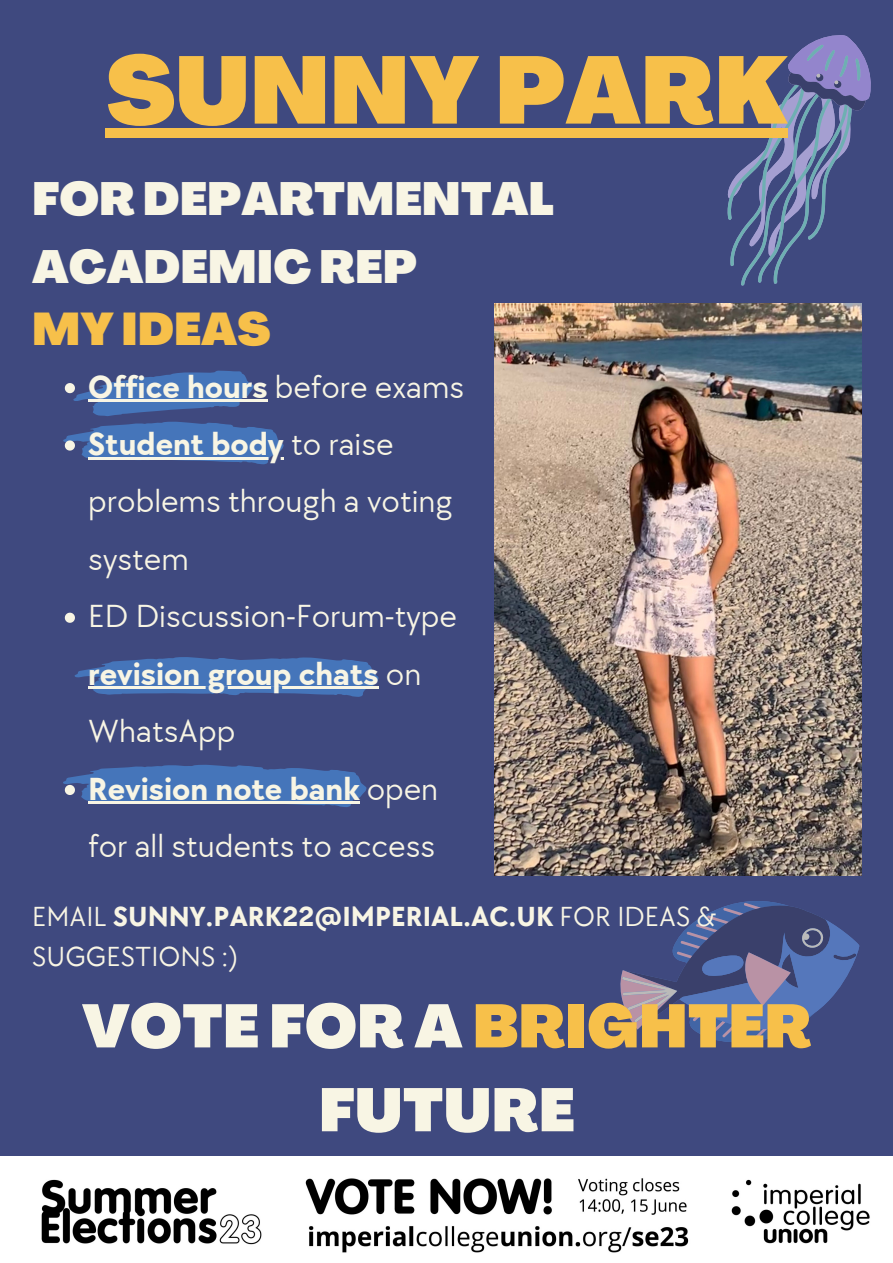
<style>
.page{position:relative;width:893px;height:1263px;background:#3f497f}
.page>*{position:absolute;margin:0;border:0;box-sizing:border-box;transform-origin:0 0}
.t1{font:900 93.75px "Agrandir";color:#f7c04a}
.t2{font:900 60px/83.8px "Agrandir";color:#f8f5e4;text-align:center}
.t3{font:900 45.75px "Agrandir";color:#f8f5e4}
.t4{font:900 45.08px "Agrandir";color:#f7c04a}
.t5{font:33px/57.4px "TT Chocolates";color:#f8f5e4}
.t6{font:700 33px "TT Chocolates";color:#f8f5e4}
.t7{font:28.5px/39.4px "TT Chocolates";color:#f8f5e4}
.s1{font-weight:400}
.s2{font-weight:700}
.s3{color:#f7c04a}
</style>
<div class="page">
<img style="left:494px;top:303px;width:367px;height:572px">
<svg style="left:620px;top:901px;width:240px;height:142px"></svg>
<svg style="left:720px;top:35px;width:151px;height:251px"></svg>
<svg style="left:74px;top:657px;width:305px;height:40px"></svg>
<img style="left:0;top:1157px;width:893px;height:106px">
<div style="left:106px;top:129px;width:682px;height:9px;background:#f7c04a"></div>
<svg style="left:63px;top:371px;width:221px;height:94px"></svg>
<hr style="left:88px;top:457px;width:196px;height:3px;background:#f8f5e4">
<svg style="left:65px;top:613px;width:10px;height:10px"></svg>
<hr style="left:88px;top:686px;width:290px;height:3px;background:#f8f5e4">
<svg style="left:63px;top:764px;width:304px;height:43px"></svg>
<hr style="left:88px;top:801px;width:271px;height:3px;background:#f8f5e4">
<p class="t1" style="left:106px;top:53px;width:683px">SUNNY PARK</p>
<p class="t3" style="left:32px;top:181px;width:523px">FOR DEPARTMENTAL</p>
<p class="t3" style="left:32px;top:249px;width:386px">ACADEMIC REP</p>
<p class="t4" style="left:32px;top:311px;width:240px">MY IDEAS</p>
<p class="t6" style="left:88px;top:368px;width:377px">Office hours <span class="s1">before exams</span></p>
<p class="t5" style="left:88px;top:416px;width:366px"><span class="s2">Student body</span> to raise problems through a voting system</p>
<p class="t5" style="left:88px;top:589px;width:370px">ED Discussion-Forum-type <span class="s2">revision group chats</span> on<br>WhatsApp</p>
<p class="t5" style="left:88px;top:761px;width:351px"><span class="s2">Revision note bank</span> open for all students to access</p>
<p class="t7" style="left:32px;top:898px;width:685px">EMAIL <span class="s2">SUNNY.PARK22@IMPERIAL.AC.UK</span> FOR IDEAS &amp;<br>SUGGESTIONS :)</p>
<p class="t2" style="left:82px;top:990px;width:731px">VOTE FOR A <span class="s3">BRIGHTER<br></span>FUTURE</p>
</div>
